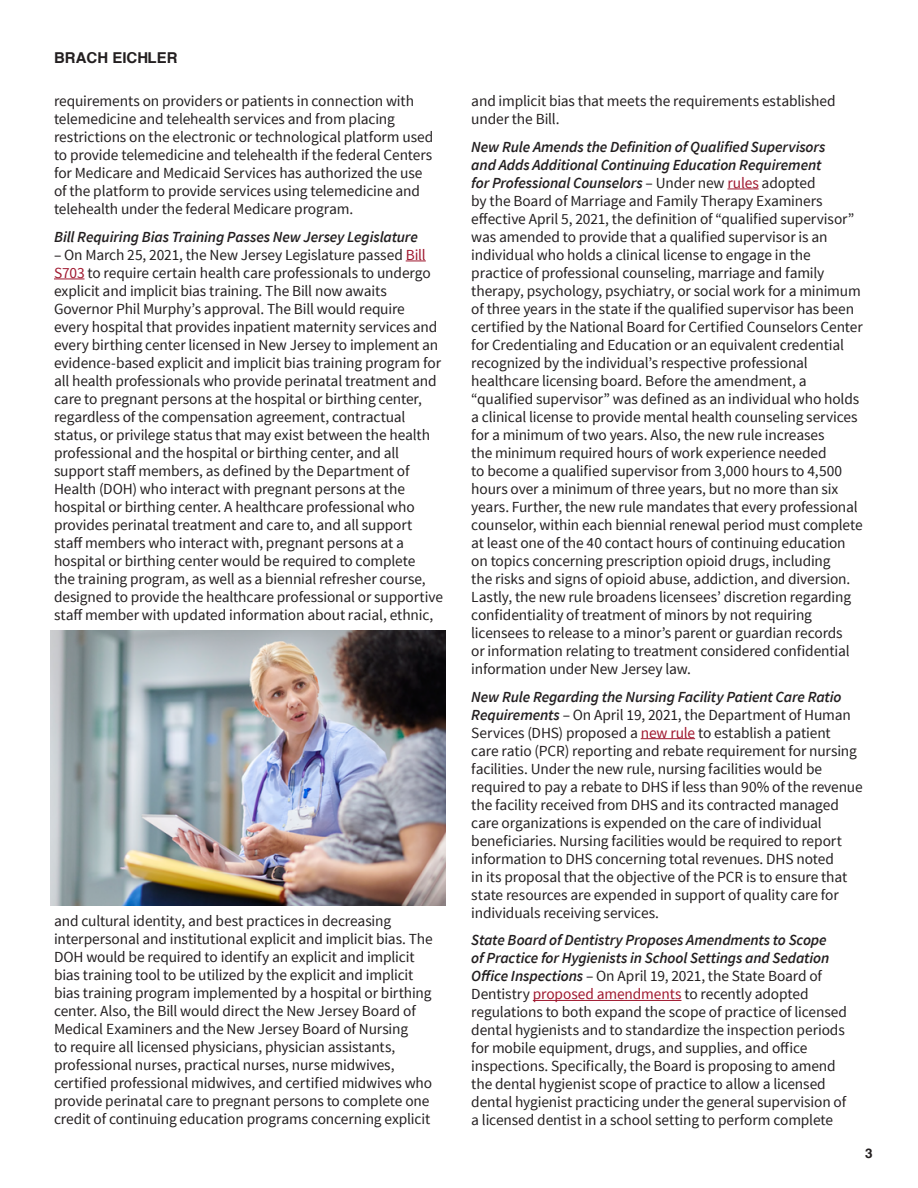
<style>
.page{position:relative;width:918px;height:1188px;background:#fff}
.page>*{position:absolute;margin:0;border:0;box-sizing:border-box;transform-origin:0 0}
.FOR_MORE_INFORMATI{font:15.3px/18px "Source Sans Pro";letter-spacing:-.01em;color:#231f20}
.FOR_MORE_INFORMATI-2{font:italic 600 15.3px "Source Sans Pro";letter-spacing:-.01em;color:#231f20}
.t1{font:700 15px "Swansea";color:#231f20}
.Page_Numbers_9_13_65{font:700 13.5px "Swansea";color:#231f20}
.s1{color:#9f172e}
.s2{font-weight:600;font-style:italic}
</style>
<div class="page">
<hr style="left:727px;top:189px;width:32px;height:1px;background:#9f172e">
<hr style="left:641px;top:738px;width:54px;height:1px;background:#9f172e">
<hr style="left:533px;top:1000px;width:148px;height:1px;background:#9f172e">
<svg style="left:406px;top:261px;width:20px;height:1px"></svg>
<hr style="left:54px;top:279px;width:31px;height:1px;background:#9f172e">
<img style="left:51px;top:630px;width:395px;height:275px">
<p class="t1" style="left:54px;top:49px;width:125px">BRACH EICHLER</p>
<p class="FOR_MORE_INFORMATI" style="left:54px;top:92px;width:381px">requirements on providers or patients in connection with telemedicine and telehealth services and from placing restrictions on the electronic or technological platform used to provide telemedicine and telehealth if the federal Centers for Medicare and Medicaid Services has authorized the use of the platform to provide services using telemedicine and telehealth under the federal Medicare program.</p>
<p class="FOR_MORE_INFORMATI-2" style="left:54px;top:227px;width:365px">Bill Requiring Bias Training Passes New Jersey Legislature</p>
<p class="FOR_MORE_INFORMATI" style="left:54px;top:246px;width:391px">– On March 25, 2021, the New Jersey Legislature passed <span class="s1">Bill S703</span> to require certain health care professionals to undergo explicit and implicit bias training. The Bill now awaits Governor Phil Murphy’s approval. The Bill would require every hospital that provides inpatient maternity services and every birthing center licensed in New Jersey to implement an evidence-based explicit and implicit bias training program for all health professionals who provide perinatal treatment and care to pregnant persons at the hospital or birthing center, regardless of the compensation agreement, contractual status, or privilege status that may exist between the health professional and the hospital or birthing center, and all support staff members, as defined by the Department of Health (DOH) who interact with pregnant persons at the hospital or birthing center. A healthcare professional who provides perinatal treatment and care to, and all support staff members who interact with, pregnant persons at a hospital or birthing center would be required to complete<br>the training program, as well as a biennial refresher course, designed to provide the healthcare professional or supportive staff member with updated information about racial, ethnic,</p>
<p class="FOR_MORE_INFORMATI" style="left:54px;top:912px;width:380px">and cultural identity, and best practices in decreasing interpersonal and institutional explicit and implicit bias. The DOH would be required to identify an explicit and implicit bias training tool to be utilized by the explicit and implicit bias training program implemented by a hospital or birthing center. Also, the Bill would direct the New Jersey Board of Medical Examiners and the New Jersey Board of Nursing<br>to require all licensed physicians, physician assistants, professional nurses, practical nurses, nurse midwives, certified professional midwives, and certified midwives who provide perinatal care to pregnant persons to complete one credit of continuing education programs concerning explicit</p>
<p class="FOR_MORE_INFORMATI" style="left:471px;top:92px;width:366px">and implicit bias that meets the requirements established under the Bill.</p>
<p class="FOR_MORE_INFORMATI" style="left:471px;top:138px;width:393px"><span class="s2">New Rule Amends the Definition of Qualified Supervisors<br>and Adds Additional Continuing Education Requirement<br>for Professional Counselors</span> – Under new <span class="s1">rules</span> adopted<br>by the Board of Marriage and Family Therapy Examiners effective April 5, 2021, the definition of “qualified supervisor” was amended to provide that a qualified supervisor is an individual who holds a clinical license to engage in the practice of professional counseling, marriage and family therapy, psychology, psychiatry, or social work for a minimum of three years in the state if the qualified supervisor has been certified by the National Board for Certified Counselors Center for Credentialing and Education or an equivalent credential recognized by the individual’s respective professional healthcare licensing board. Before the amendment, a “qualified supervisor” was defined as an individual who holds a clinical license to provide mental health counseling services for a minimum of two years. Also, the new rule increases<br>the minimum required hours of work experience needed<br>to become a qualified supervisor from 3,000 hours to 4,500 hours over a minimum of three years, but no more than six years. Further, the new rule mandates that every professional counselor, within each biennial renewal period must complete at least one of the 40 contact hours of continuing education on topics concerning prescription opioid drugs, including<br>the risks and signs of opioid abuse, addiction, and diversion.<br>Lastly, the new rule broadens licensees’ discretion regarding confidentiality of treatment of minors by not requiring licensees to release to a minor’s parent or guardian records<br>or information relating to treatment considered confidential information under New Jersey law.</p>
<p class="FOR_MORE_INFORMATI" style="left:471px;top:688px;width:393px"><span class="s2">New Rule Regarding the Nursing Facility Patient Care Ratio Requirements</span> – On April 19, 2021, the Department of Human Services (DHS) proposed a <span class="s1">new rule</span> to establish a patient<br>care ratio (PCR) reporting and rebate requirement for nursing facilities. Under the new rule, nursing facilities would be required to pay a rebate to DHS if less than 90% of the revenue the facility received from DHS and its contracted managed care organizations is expended on the care of individual beneficiaries. Nursing facilities would be required to report information to DHS concerning total revenues. DHS noted<br>in its proposal that the objective of the PCR is to ensure that state resources are expended in support of quality care for individuals receiving services.</p>
<p class="FOR_MORE_INFORMATI" style="left:471px;top:931px;width:377px"><span class="s2">State Board of Dentistry Proposes Amendments to Scope<br>of Practice for Hygienists in School Settings and Sedation Office Inspections</span> – On April 19, 2021, the State Board of Dentistry <span class="s1">proposed amendments</span> to recently adopted regulations to both expand the scope of practice of licensed dental hygienists and to standardize the inspection periods for mobile equipment, drugs, and supplies, and office inspections. Specifically, the Board is proposing to amend the dental hygienist scope of practice to allow a licensed dental hygienist practicing under the general supervision of a licensed dentist in a school setting to perform complete</p>
<p class="Page_Numbers_9_13_65" style="left:865px;top:1145px;width:9px">3</p>
</div>
